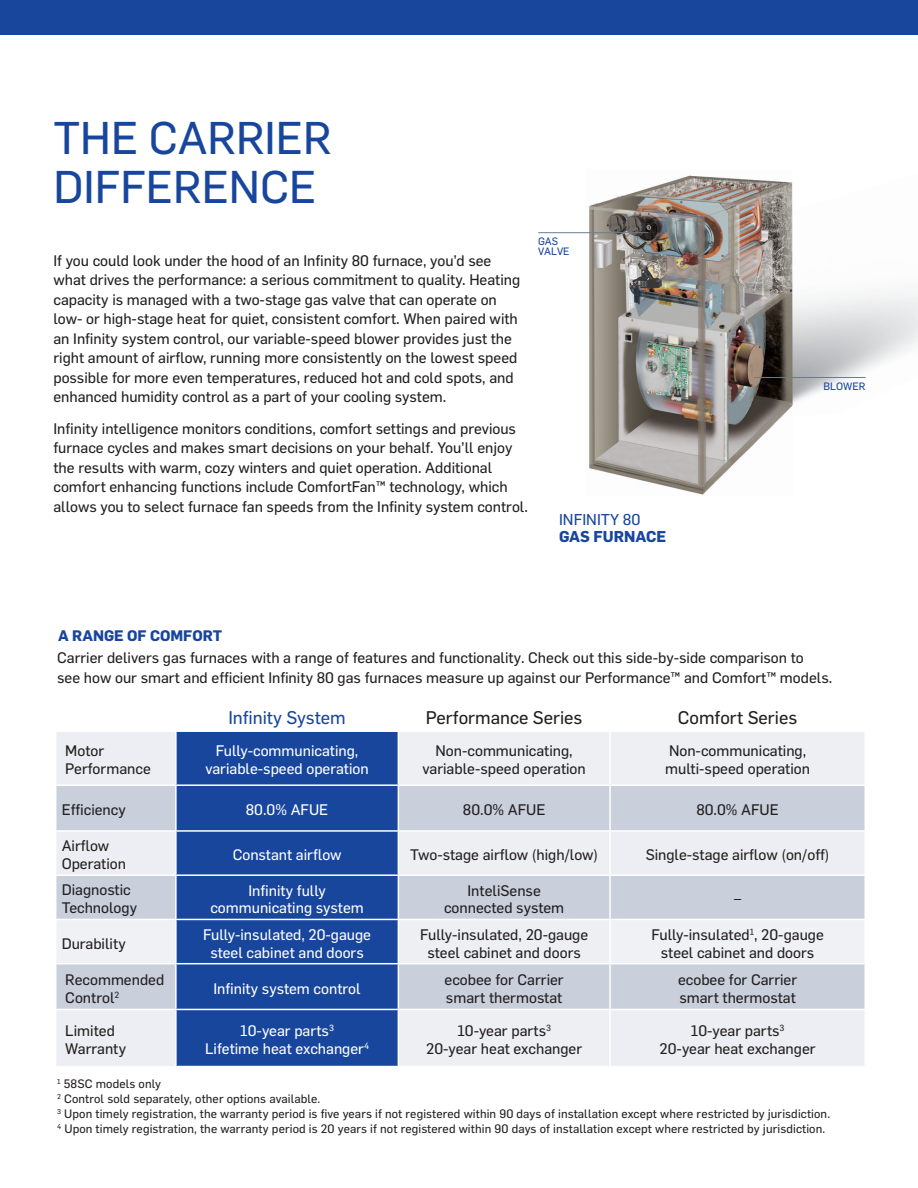
<style>
.page{position:relative;width:918px;height:1188px;background:#fff}
.page>*{position:absolute;margin:0;border:0;box-sizing:border-box;transform-origin:0 0}
.t1{font:45px/49.5px "Flama Basic";color:#18469d}
.t2{font:18px "Flama Basic";color:#231f20}
.t3{font:18px "Flama Basic";color:#18469d}
.t4{font:15.45px/16.2px "Flama Basic";color:#18469d}
.t5{font:15px/18px "Flama Basic";color:#231f20}
.t6{font:15px/18px "Flama Basic";color:#fff;text-align:center}
.t7{font:700 15px "Flama";color:#18469d}
.t8{font:12px "Flama Basic";letter-spacing:.01em;color:#231f20}
.t9{font:10.5px/10.5px "Flama Basic";color:#18469d}
.s1{font-family:"Flama";font-weight:700}
</style>
<div class="page">
<img style="left:585px;top:173px;width:208px;height:322px">
<div style="left:0;top:0;width:918px;height:35px;background:#18469d"></div>
<hr style="left:538px;top:232px;width:110px;height:1px;background:#6d7b8f">
<hr style="left:754px;top:377px;width:112px;height:1px;background:#6d7b8f">
<div style="left:56px;top:732px;width:119px;height:334px;background:#eceef3"></div>
<div style="left:177px;top:732px;width:221px;height:334px;background:#18469d"></div>
<div style="left:399px;top:732px;width:465px;height:334px;background:#edeff3"></div>
<svg style="left:56px;top:786px;width:809px;height:223px;fill:#c9cfdb"></svg>
<svg style="left:56px;top:920px;width:809px;height:43px"></svg>
<hr style="left:609px;top:732px;width:2px;height:52px;background:#fff">
<hr style="left:55px;top:784px;width:121px;height:2px;background:#fff">
<hr style="left:176px;top:784px;width:222px;height:2px;background:#fff">
<hr style="left:175px;top:786px;width:2px;height:44px;background:#fff">
<hr style="left:398px;top:784px;width:212px;height:2px;background:#fff">
<hr style="left:398px;top:786px;width:1px;height:44px;background:#fff">
<hr style="left:610px;top:784px;width:256px;height:2px;background:#fff">
<hr style="left:609px;top:786px;width:2px;height:44px;background:#fff">
<hr style="left:55px;top:830px;width:121px;height:2px;background:#fff">
<hr style="left:176px;top:830px;width:222px;height:2px;background:#fff">
<hr style="left:175px;top:832px;width:2px;height:42px;background:#fff">
<hr style="left:398px;top:830px;width:212px;height:2px;background:#fff">
<hr style="left:398px;top:832px;width:1px;height:42px;background:#fff">
<hr style="left:610px;top:830px;width:256px;height:2px;background:#fff">
<hr style="left:609px;top:832px;width:2px;height:42px;background:#fff">
<hr style="left:55px;top:874px;width:121px;height:2px;background:#fff">
<hr style="left:176px;top:874px;width:222px;height:2px;background:#fff">
<hr style="left:175px;top:876px;width:2px;height:43px;background:#fff">
<hr style="left:398px;top:874px;width:212px;height:2px;background:#fff">
<hr style="left:398px;top:876px;width:1px;height:43px;background:#fff">
<hr style="left:610px;top:874px;width:256px;height:2px;background:#fff">
<hr style="left:609px;top:876px;width:2px;height:43px;background:#fff">
<hr style="left:55px;top:919px;width:121px;height:1px;background:#fff">
<hr style="left:176px;top:919px;width:222px;height:1px;background:#fff">
<hr style="left:175px;top:920px;width:2px;height:43px;background:#fff">
<hr style="left:398px;top:919px;width:212px;height:1px;background:#fff">
<hr style="left:398px;top:920px;width:1px;height:43px;background:#fff">
<hr style="left:610px;top:919px;width:256px;height:1px;background:#fff">
<hr style="left:609px;top:920px;width:2px;height:43px;background:#fff">
<hr style="left:55px;top:963px;width:121px;height:1px;background:#fff">
<hr style="left:176px;top:963px;width:222px;height:1px;background:#fff">
<hr style="left:175px;top:964px;width:2px;height:45px;background:#fff">
<hr style="left:398px;top:963px;width:212px;height:1px;background:#fff">
<hr style="left:398px;top:964px;width:1px;height:45px;background:#fff">
<hr style="left:610px;top:963px;width:256px;height:1px;background:#fff">
<hr style="left:609px;top:964px;width:2px;height:45px;background:#fff">
<hr style="left:55px;top:1009px;width:121px;height:1px;background:#fff">
<hr style="left:176px;top:1009px;width:222px;height:1px;background:#fff">
<hr style="left:398px;top:1009px;width:212px;height:1px;background:#fff">
<hr style="left:610px;top:1009px;width:256px;height:1px;background:#fff">
<hr style="left:609px;top:1010px;width:2px;height:56px;background:#fff">
<p class="t1" style="left:53px;top:110px;width:280px">THE CARRIER<br>DIFFERENCE</p>
<p class="t5" style="left:53px;top:250px;width:468px;line-height:19.5px">If you could look under the hood of an Infinity 80 furnace, you’d see what drives the performance: a serious commitment to quality. Heating capacity is managed with a two-stage gas valve that can operate on low- or high-stage heat for quiet, consistent comfort. When paired with an Infinity system control, our variable-speed blower provides just the right amount of airflow, running more consistently on the lowest speed possible for more even temperatures, reduced hot and cold spots, and enhanced humidity control as a part of your cooling system.</p>
<p class="t5" style="left:53px;top:418px;width:476px;line-height:19.5px">Infinity intelligence monitors conditions, comfort settings and previous furnace cycles and makes smart decisions on your behalf. You’ll enjoy the results with warm, cozy winters and quiet operation. Additional comfort enhancing functions include ComfortFan™ technology, which allows you to select furnace fan speeds from the Infinity system control.</p>
<p class="t9" style="left:538px;top:235px;width:33px">GAS<br>VALVE</p>
<p class="t4" style="left:559px;top:511px;width:109px">INFINITY 80<br><span class="s1">GAS FURNACE</span></p>
<p class="t7" style="left:58px;top:624px;width:166px">A RANGE OF COMFORT</p>
<p class="t9" style="left:823px;top:380px;width:43px">BLOWER</p>
<p class="t5" style="left:57px;top:647px;width:777px;line-height:19.5px">Carrier delivers gas furnaces with a range of features and functionality. Check out this side-by-side comparison to<br>see how our smart and efficient Infinity 80 gas furnaces measure up against our Performance™ and Comfort™ models.</p>
<p class="t3" style="left:228px;top:705px;width:119px">Infinity System</p>
<p class="t2" style="left:426px;top:705px;width:158px">Performance Series</p>
<p class="t2" style="left:678px;top:705px;width:121px">Comfort Series</p>
<p class="t5" style="left:65px;top:741px;width:87px">Motor<br>Performance</p>
<p class="t6" style="left:205px;top:741px;width:165px">Fully-communicating, variable-speed operation</p>
<p class="t5" style="left:423px;top:741px;width:165px;text-align:center">Non-communicating, variable-speed operation</p>
<p class="t5" style="left:665px;top:741px;width:146px">Non-communicating, multi-speed operation</p>
<p class="t5" style="left:62px;top:800px;width:66px">Efficiency</p>
<p class="t6" style="left:246px;top:800px;width:84px">80.0% AFUE</p>
<p class="t5" style="left:463px;top:800px;width:84px">80.0% AFUE</p>
<p class="t5" style="left:696px;top:800px;width:84px">80.0% AFUE</p>
<p class="t5" style="left:62px;top:836px;width:66px">Airflow<br>Operation</p>
<p class="t6" style="left:233px;top:845px;width:110px">Constant airflow</p>
<p class="t5" style="left:410px;top:845px;width:189px">Two-stage airflow (high/low)</p>
<p class="t5" style="left:646px;top:845px;width:185px">Single-stage airflow (on/off)</p>
<p class="t5" style="left:62px;top:880px;width:77px">Diagnostic<br>Technology</p>
<p class="t6" style="left:210px;top:882px;width:155px;line-height:16.5px">Infinity fully communicating system</p>
<p class="t5" style="left:444px;top:882px;width:122px;line-height:16.5px;text-align:center">InteliSense connected system</p>
<p class="t5" style="left:734px;top:889px;width:9px">–</p>
<p class="t5" style="left:62px;top:933px;width:66px">Durability</p>
<p class="t6" style="left:203px;top:924px;width:170px">Fully-insulated, 20-gauge steel cabinet and doors</p>
<p class="t5" style="left:420px;top:924px;width:170px;text-align:center">Fully-insulated, 20-gauge steel cabinet and doors</p>
<p class="t5" style="left:651px;top:924px;width:174px;text-align:center">Fully-insulated<sup>1</sup>, 20-gauge steel cabinet and doors</p>
<p class="t5" style="left:65px;top:969px;width:101px">Recommended<br>Control<sup>2</sup></p>
<p class="t6" style="left:214px;top:978px;width:149px">Infinity system control</p>
<p class="t5" style="left:445px;top:969px;width:121px">ecobee for Carrier smart thermostat</p>
<p class="t5" style="left:678px;top:969px;width:121px">ecobee for Carrier smart thermostat</p>
<p class="t5" style="left:65px;top:1021px;width:62px">Limited<br>Warranty</p>
<p class="t6" style="left:205px;top:1021px;width:165px">10-year parts<sup>3<br></sup>Lifetime heat exchanger<sup>4</sup></p>
<p class="t5" style="left:426px;top:1021px;width:157px;text-align:center">10-year parts<sup>3<br></sup>20-year heat exchanger</p>
<p class="t5" style="left:660px;top:1021px;width:157px;text-align:center">10-year parts<sup>3<br></sup>20-year heat exchanger</p>
<p class="t8" style="left:57px;top:1075px;width:105px"><sup>1</sup> 58SC models only</p>
<p class="t8" style="left:57px;top:1090px;width:265px"><sup>2</sup> Control sold separately, other options available.</p>
<p class="t8" style="left:57px;top:1105px;width:774px"><sup>3</sup> Upon timely registration, the warranty period is five years if not registered within 90 days of installation except where restricted by jurisdiction.</p>
<p class="t8" style="left:57px;top:1120px;width:770px"><sup>4</sup> Upon timely registration, the warranty period is 20 years if not registered within 90 days of installation except where restricted by jurisdiction.</p>
</div>
